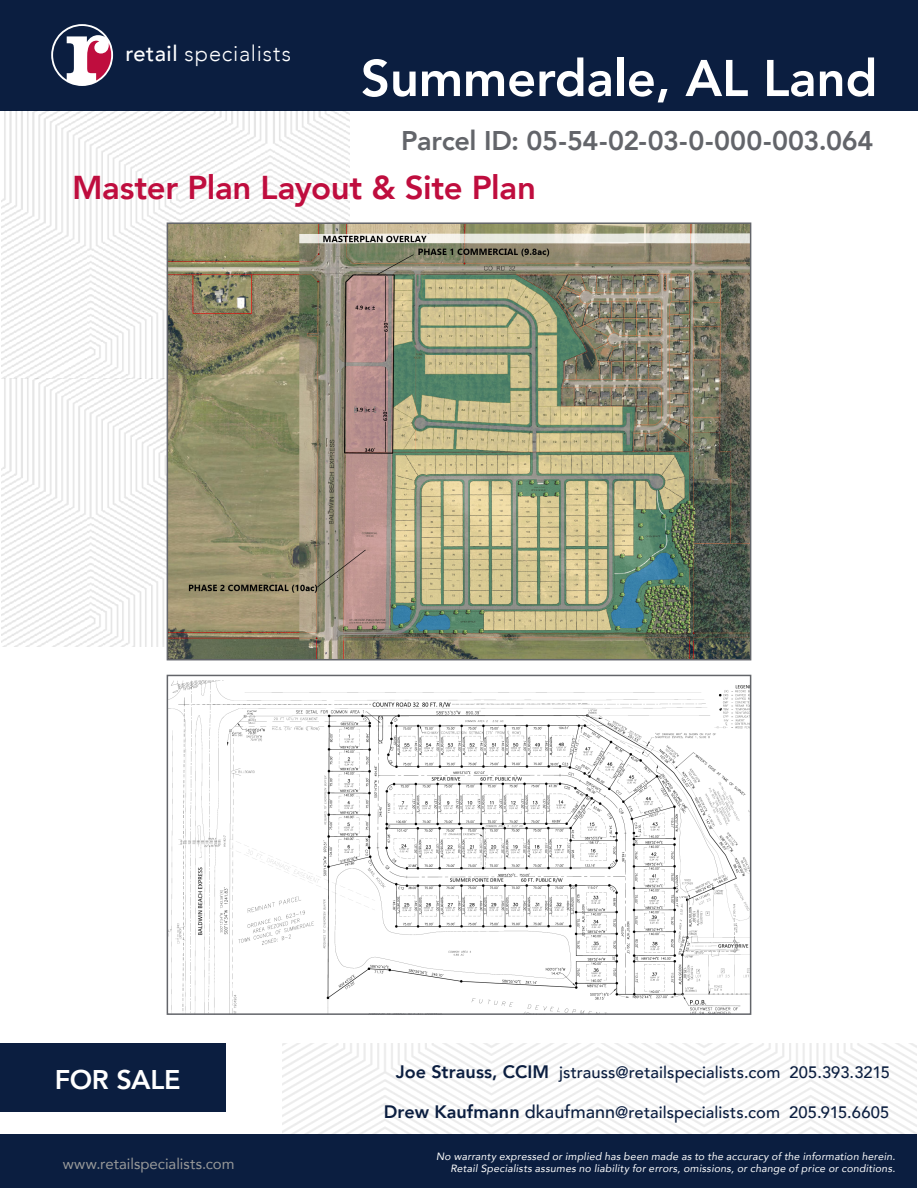
<style>
.page{position:relative;width:918px;height:1188px;background:#fff}
.page>*{position:absolute;margin:0;border:0;box-sizing:border-box;transform-origin:0 0}
.t1{font:800 51px "Avenir";letter-spacing:-.005em;color:#fff}
.t2{font:800 33px "Avenir";letter-spacing:-.01em;color:#bf0d3e}
.t3{font:800 27px "Avenir";letter-spacing:-.01em;color:#63656a}
.t4{font:800 27px "Avenir";letter-spacing:-.015em;color:#fff}
.t5{font:300 21.75px "Avenir";letter-spacing:.035em;color:#fff}
.t6{font:500 16.5px "Avenir";letter-spacing:.005em;color:#0b1e40}
.t7{font:15px "Avenir";color:#989999}
.t8{font:italic 10.5px "Avenir";letter-spacing:.02em;color:#fff}
.s1{font-weight:500}
.s2{font-weight:800;font-size:18px}
.s3{font-size:18px}
</style>
<div class="page">
<div style="left:0;top:0;width:918px;height:110px;background:#0b1e40"></div>
<img style="left:2px;top:110px;width:347px;height:536px">
<div style="left:0;top:1134px;width:917px;height:54px;background:#0b1e40"></div>
<svg style="left:51px;top:24px;width:62px;height:62px"></svg>
<img style="left:170px;top:225px;width:578px;height:432px">
<div style="left:167px;top:222px;width:584px;height:438px;border:2px solid #63656a"></div>
<img style="left:170px;top:681px;width:578px;height:331px">
<div style="left:167px;top:675px;width:584px;height:340px;border:2px solid #63656a"></div>
<div style="left:0;top:1044px;width:225px;height:68px;background:#0b1e40"></div>
<h3 class="t5" style="left:125px;top:40px;width:167px"><span class="s1">retail</span> specialists</h3>
<h1 class="t1" style="left:361px;top:39px;width:518px">Summerdale, AL Land</h1>
<h3 class="t3" style="left:401px;top:120px;width:474px">Parcel ID: 05-54-02-03-0-000-003.064</h3>
<p class="t2" style="left:72px;top:162px;width:466px">Master Plan Layout &amp; Site Plan</p>
<p class="t4" style="left:55px;top:1058px;width:127px">FOR SALE</p>
<h3 class="t6" style="left:396px;top:1058px;width:496px"><span class="s2">Joe Strauss, CCIM</span> jstrauss@retailspecialists.com 205.393.3215</h3>
<h3 class="t6" style="left:384px;top:1098px;width:507px"><span class="s2">Drew Kaufmann</span> <span class="s3">dkaufmann</span>@retailspecialists.com 205.915.6605</h3>
<p class="t8" style="left:436px;top:1150px;width:461px">No warranty expressed or implied has been made as to the accuracy of the information herein.</p>
<h3 class="t7" style="left:63px;top:1151px;width:173px">www.retailspecialists.com</h3>
<p class="t8" style="left:450px;top:1162px;width:446px">Retail Specialists assumes no liability for errors, omissions, or change of price or conditions.</p>
</div>
